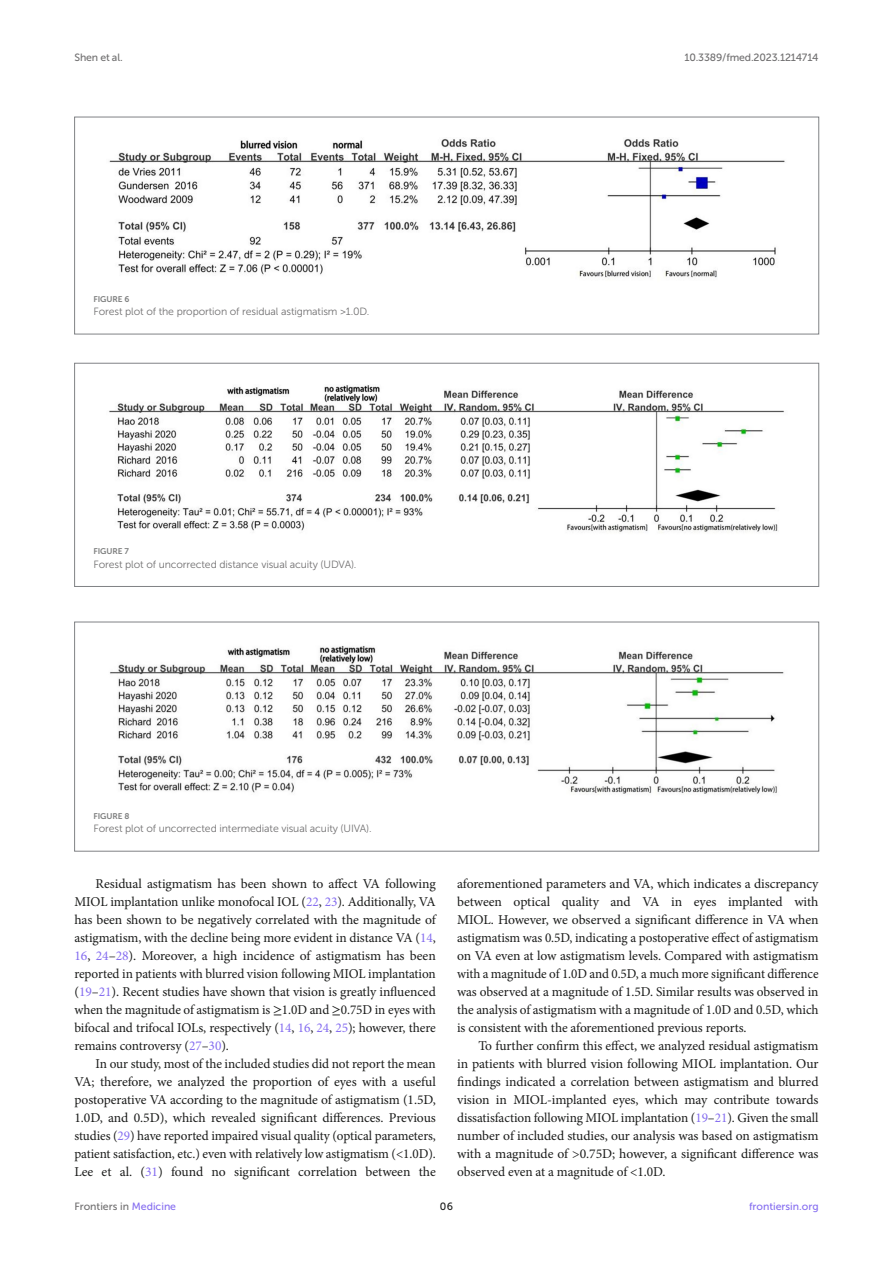
<style>
.page{position:relative;width:893px;height:1263px;background:#fff}
.page>*{position:absolute;margin:0;border:0;box-sizing:border-box;transform-origin:0 0}
.TEXT{font:13.5px/18px "Minion Pro";letter-spacing:-.005em;color:#1b1c1b;text-align:justify}
.FIG_LEG{font:10.5px "Museo Sans 300";letter-spacing:-.01em;color:#706f70}
.t1{font:10.5px "Museo Sans 500";letter-spacing:-.015em;color:#706f70}
.t2{font:10.5px "Museo Sans 500";color:#856df0}
.t3{font:10.5px "Museo Sans 500";color:#1b1c1b}
.FIG_HD{font:8.25px "Museo Sans 700";letter-spacing:-.01em;color:#7e7f7f}
.s1{color:#856df0}
.s2{font-family:"STIX General"}
</style>
<div class="page">
<img style="left:109px;top:138px;width:676px;height:140px">
<div style="left:74px;top:117px;width:745px;height:217px;border:1px solid #808285"></div>
<img style="left:109px;top:385px;width:675px;height:148px">
<div style="left:74px;top:363px;width:745px;height:224px;border:1px solid #808285"></div>
<img style="left:110px;top:645px;width:674px;height:149px">
<p class="t1" style="left:74px;top:51px;width:50px">Shen et al.</p>
<p class="t1" style="left:684px;top:51px;width:136px">10.3389/fmed.2023.1214714</p>
<p class="FIG_HD" style="left:94px;top:294px;width:37px">FIGURE 6</p>
<p class="FIG_LEG" style="left:94px;top:306px;width:277px">Forest plot of the proportion of residual astigmatism &gt;1.0D.</p>
<p class="FIG_HD" style="left:94px;top:547px;width:37px">FIGURE 7</p>
<p class="FIG_LEG" style="left:94px;top:558px;width:265px">Forest plot of uncorrected distance visual acuity (UDVA).</p>
<p class="FIG_HD" style="left:94px;top:811px;width:37px">FIGURE 8</p>
<p class="FIG_LEG" style="left:94px;top:823px;width:280px">Forest plot of uncorrected intermediate visual acuity (UIVA).</p>
<p class="TEXT" style="left:74px;top:875px;width:363px;text-indent:21px">Residual astigmatism has been shown to affect VA following MIOL implantation unlike monofocal IOL (<span class="s1">22</span>, <span class="s1">23</span>). Additionally, VA has been shown to be negatively correlated with the magnitude of astigmatism, with the decline being more evident in distance VA (<span class="s1">14</span>, <span class="s1">16</span>, <span class="s1">24</span>–<span class="s1">28</span>). Moreover, a high incidence of astigmatism has been reported in patients with blurred vision following MIOL implantation (<span class="s1">19</span>–<span class="s1">21</span>). Recent studies have shown that vision is greatly influenced when the magnitude of astigmatism is <span class="s2">≥</span>1.0D and <span class="s2">≥</span>0.75D in eyes with bifocal and trifocal IOLs, respectively (<span class="s1">14</span>, <span class="s1">16</span>, <span class="s1">24</span>, <span class="s1">25</span>); however, there remains controversy (<span class="s1">27</span>–<span class="s1">30</span>).</p>
<p class="TEXT" style="left:74px;top:1055px;width:363px;text-indent:21px">In our study, most of the included studies did not report the mean VA; therefore, we analyzed the proportion of eyes with a useful postoperative VA according to the magnitude of astigmatism (1.5D, 1.0D, and 0.5D), which revealed significant differences. Previous studies (<span class="s1">29</span>) have reported impaired visual quality (optical parameters, patient satisfaction, etc.) even with relatively low astigmatism (&lt;1.0D).<br>Lee et al. (<span class="s1">31</span>) found no significant correlation between the</p>
<p class="TEXT" style="left:457px;top:875px;width:363px">aforementioned parameters and VA, which indicates a discrepancy between optical quality and VA in eyes implanted with MIOL. However, we observed a significant difference in VA when astigmatism was 0.5D, indicating a postoperative effect of astigmatism on VA even at low astigmatism levels. Compared with astigmatism with a magnitude of 1.0D and 0.5D, a much more significant difference was observed at a magnitude of 1.5D. Similar results was observed in the analysis of astigmatism with a magnitude of 1.0D and 0.5D, which is consistent with the aforementioned previous reports.</p>
<p class="TEXT" style="left:457px;top:1037px;width:363px;text-indent:21px">To further confirm this effect, we analyzed residual astigmatism in patients with blurred vision following MIOL implantation. Our findings indicated a correlation between astigmatism and blurred vision in MIOL-implanted eyes, which may contribute towards dissatisfaction following MIOL implantation (<span class="s1">19</span>–<span class="s1">21</span>). Given the small number of included studies, our analysis was based on astigmatism with a magnitude of &gt;0.75D; however, a significant difference was observed even at a magnitude of &lt;1.0D.</p>
<p class="t1" style="left:74px;top:1200px;width:103px">Frontiers in <span class="s1">Medicine</span></p>
<p class="t3" style="left:440px;top:1200px;width:15px">06</p>
<p class="t2" style="left:749px;top:1200px;width:71px">frontiersin.org</p>
</div>
